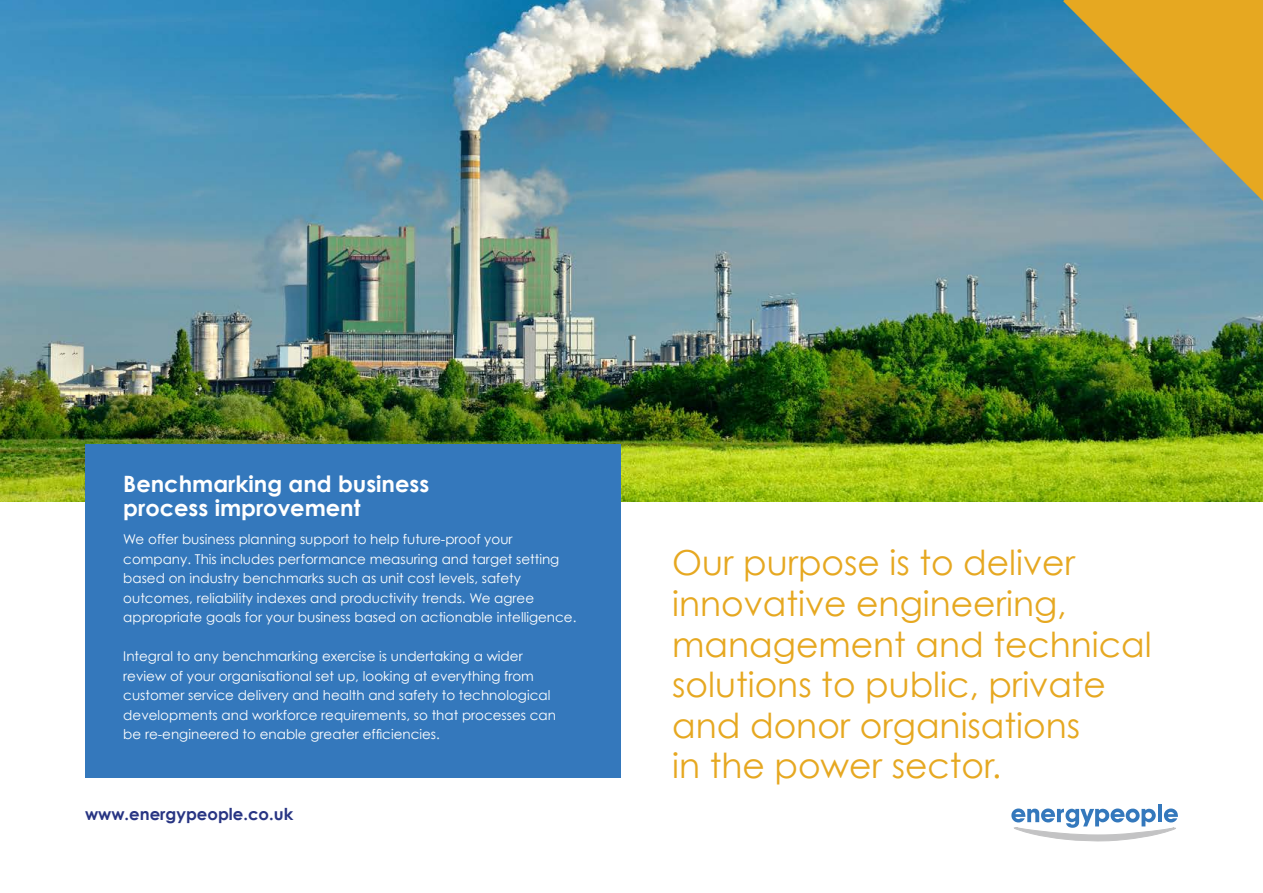
<style>
.page{position:relative;width:1263px;height:893px;background:#fff}
.page>*{position:absolute;margin:0;border:0;box-sizing:border-box;transform-origin:0 0}
.t1{font:34.5px/40.5px "Century Gothic";color:#e6a821}
.t2{font:700 22.5px/24px "Century Gothic";color:#fff}
.t3{font:700 16.5px "Century Gothic";color:#283583}
.t4{font:13.5px/19.5px "Century Gothic";color:#fff}
</style>
<div class="page">
<img style="left:0;top:0;width:1011px;height:502px">
<div style="left:85px;top:444px;width:536px;height:334px;background:#3478bc"></div>
<svg style="left:1011px;top:0;width:252px;height:842px"></svg>
<h2 class="t2" style="left:123px;top:471px;width:307px">Benchmarking and business process improvement</h2>
<p class="t4" style="left:123px;top:529px;width:455px">We offer business planning support to help future-proof your company. This includes performance measuring and target setting based on industry benchmarks such as unit cost levels, safety outcomes, reliability indexes and productivity trends. We agree appropriate goals for your business based on actionable intelligence.</p>
<p class="t4" style="left:123px;top:646px;width:434px">Integral to any benchmarking exercise is undertaking a wider review of your organisational set up, looking at everything from customer service delivery and health and safety to technological developments and workforce requirements, so that processes can be re-engineered to enable greater efficiencies.</p>
<p class="t3" style="left:85px;top:804px;width:210px">www.energypeople.co.uk</p>
<h1 class="t1" style="left:672px;top:542px;width:481px">Our purpose is to deliver innovative engineering, management and technical solutions to public, private and donor organisations<br>in the power sector.</h1>
</div>
